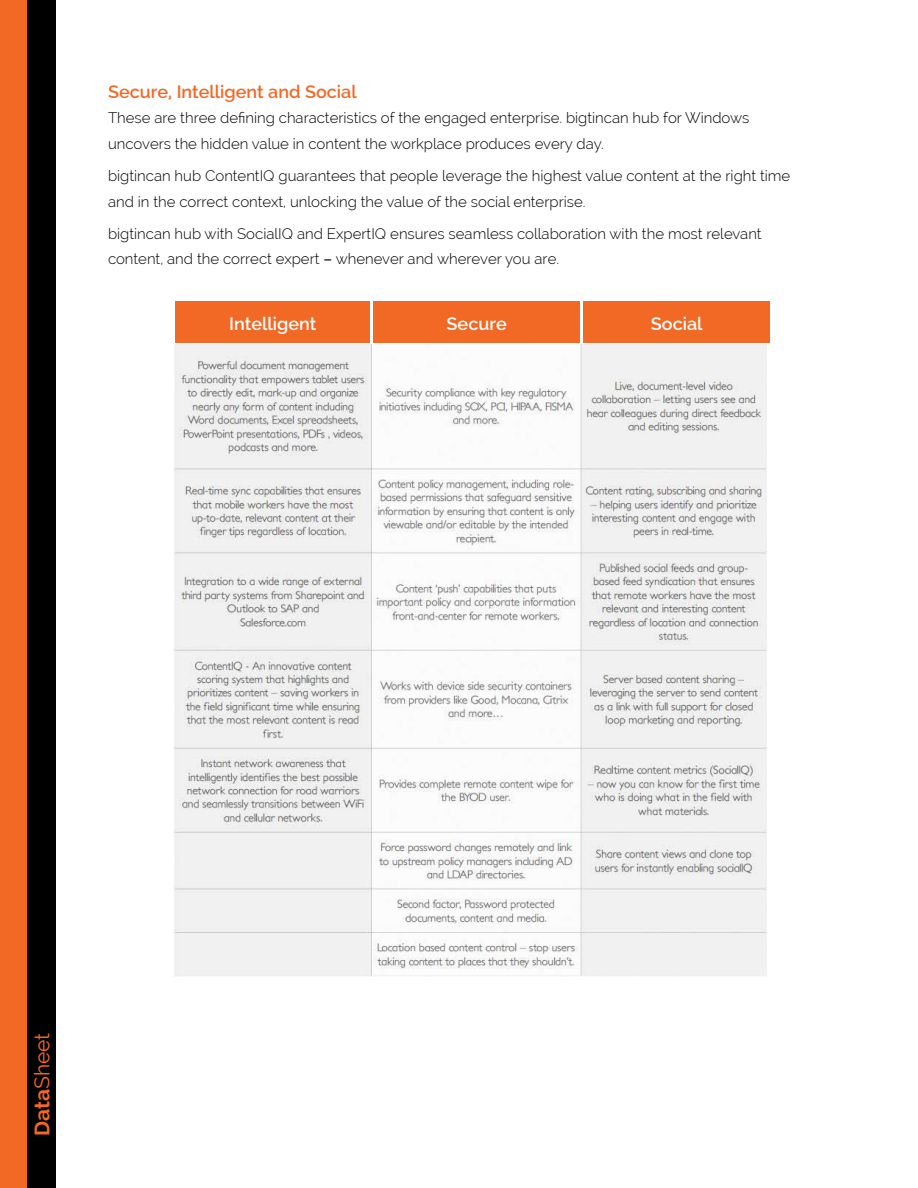
<style>
.page{position:relative;width:918px;height:1188px;background:#fff}
.page>*{position:absolute;margin:0;border:0;box-sizing:border-box;transform-origin:0 0}
.t1{font:21px "Raleway";color:#f26825}
.t2{font:600 18px "Raleway";color:#f26825}
.t3{font:600 18px "Raleway";color:#fff}
.t4{font:300 15px/25.5px "Raleway";color:#000}
.s1{font-weight:500}
.s2{font-weight:700}
</style>
<div class="page">
<div style="left:0;top:0;width:56px;height:1188px;background:#000"></div>
<div style="left:0;top:0;width:27px;height:1188px;background:#f26825"></div>
<img style="left:174px;top:345px;width:593px;height:631px">
<div style="left:176px;top:301px;width:194px;height:41px;background:#f26825"></div>
<div style="left:373px;top:301px;width:206px;height:41px;background:#f26825"></div>
<div style="left:583px;top:301px;width:187px;height:41px;background:#f26825"></div>
<p class="t2" style="left:108px;top:81px;width:250px">Secure, Intelligent and Social</p>
<p class="t4" style="left:108px;top:105px;width:643px">These are three defining characteristics of the engaged enterprise. bigtincan hub for Windows uncovers the hidden value in content the workplace produces every day.</p>
<p class="t4" style="left:108px;top:163px;width:684px">bigtincan hub ContentIQ guarantees that people leverage the highest value content at the right time and in the correct context, unlocking the value of the social enterprise.</p>
<p class="t4" style="left:108px;top:221px;width:655px">bigtincan hub with SocialIQ and ExpertIQ ensures seamless collaboration with the most relevant content, and the correct expert <span class="s1">–</span> whenever and wherever you are.</p>
<p class="t3" style="left:229px;top:313px;width:89px">Intelligent</p>
<p class="t3" style="left:447px;top:313px;width:62px">Secure</p>
<p class="t3" style="left:651px;top:313px;width:53px">Social</p>
<h1 class="t1" style="left:30px;top:1136px;width:105px;rotate:-90deg"><span class="s2">Data</span>Sheet</h1>
</div>
